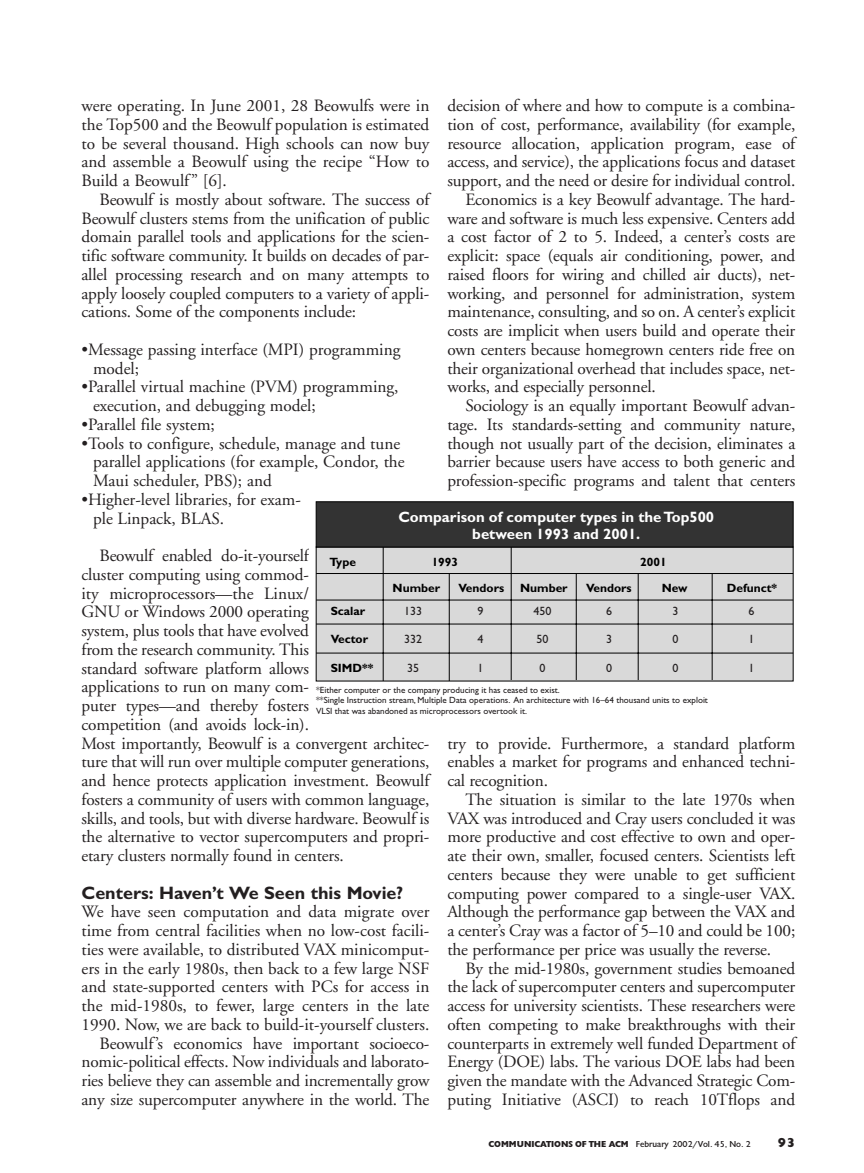
<style>
.page{position:relative;width:864px;height:1173px;background:#fff}
.page>*{position:absolute;margin:0;border:0;box-sizing:border-box;transform-origin:0 0}
.t1{font:700 18px "Gill Sans";color:#231f20}
.t2{font:17.25px/18.8px "Adobe Garamond";letter-spacing:-.01em;color:#231f20;text-align:justify}
.t3{font:700 15px/16.5px "Gill Sans";color:#fff;text-align:center}
.t4{font:900 13.5px "Gill";color:#231f20}
.t5{font:700 12px "Gill Sans";color:#000}
.t6{font:12px "Gill Sans";color:#231f20}
.t7{font:9px/10.5px "Gill Sans";color:#231f20}
.t8{font:9px "Gill";color:#231f20}
.s1{font-weight:900}
</style>
<div class="page">
<div style="left:316px;top:547px;width:478px;height:134px;background:#d9d9d9;border:1px solid #000"></div>
<hr style="left:383px;top:547px;width:1px;height:134px;background:#000">
<hr style="left:511px;top:547px;width:1px;height:133px;background:#000">
<hr style="left:576px;top:574px;width:1px;height:106px;background:#000">
<hr style="left:449px;top:574px;width:1px;height:107px;background:#000">
<hr style="left:638px;top:574px;width:1px;height:106px;background:#000">
<hr style="left:712px;top:574px;width:1px;height:106px;background:#000">
<hr style="left:316px;top:573px;width:477px;height:1px;background:#000">
<hr style="left:316px;top:600px;width:477px;height:1px;background:#000">
<hr style="left:316px;top:624px;width:477px;height:1px;background:#000">
<hr style="left:316px;top:653px;width:477px;height:1px;background:#000">
<div style="left:316px;top:501px;width:478px;height:46px;background:#333;border:1px solid #000"></div>
<p class="t2" style="left:82px;top:98px;width:349px">were operating. In June 2001, 28 Beowulfs were in the Top500 and the Beowulf population is estimated to be several thousand. High schools can now buy and assemble a Beowulf using the recipe “How to Build a Beowulf” [6].</p>
<p class="t2" style="left:82px;top:191px;width:349px;text-indent:18px">Beowulf is mostly about software. The success of Beowulf clusters stems from the unification of public domain parallel tools and applications for the scien&shy;tific software community. It builds on decades of par&shy;allel processing research and on many attempts to apply loosely coupled computers to a variety of appli&shy;cations. Some of the components include:</p>
<p class="t2" style="left:93px;top:342px;width:309px;text-indent:-12px">•Message passing interface (MPI) programming model;</p>
<p class="t2" style="left:93px;top:379px;width:307px;text-indent:-12px">•Parallel virtual machine (PVM) programming, execution, and debugging model;</p>
<p class="t2" style="left:82px;top:417px;width:135px">•Parallel file system;</p>
<p class="t2" style="left:93px;top:435px;width:313px;text-align:left;text-indent:-12px">•Tools to configure, schedule, manage and tune parallel applications (for example, Condor, the<br>Maui scheduler, PBS); and</p>
<p class="t2" style="left:93px;top:492px;width:209px;text-indent:-12px">•Higher-level libraries, for exam&shy;ple Linpack, BLAS.</p>
<p class="t2" style="left:82px;top:548px;width:349px;text-align:left;text-indent:18px">Beowulf enabled do-it-yourself<br>cluster computing using commod-<br>ity microprocessors—the Linux/<br>GNU or Windows 2000 operating<br>system, plus tools that have evolved<br>from the research community. This<br>standard software platform allows<br>applications to run on many com-<br>puter types—and thereby fosters<br>competition (and avoids lock-in).<br>Most importantly, Beowulf is a convergent architec&shy;ture that will run over multiple computer generations, and hence protects application investment. Beowulf fosters a community of users with common language, skills, and tools, but with diverse hardware. Beowulf is the alternative to vector supercomputers and propri&shy;etary clusters normally found in centers.</p>
<p class="t1" style="left:82px;top:886px;width:323px">Centers: Haven’t We Seen this Movie?</p>
<p class="t2" style="left:82px;top:904px;width:349px;text-align:right">We have seen computation and data migrate over time from central facilities when no low-cost facili&shy;ties were available, to distributed VAX minicomput&shy;ers in the early 1980s, then back to a few large NSF and state-supported centers with PCs for access in the mid-1980s, to fewer, large centers in the late 1990. Now, we are back to build-it-yourself clusters.<br>Beowulf’s economics have important socioeco&shy;nomic-political effects. Now individuals and laborato&shy;ries believe they can assemble and incrementally grow any size supercomputer anywhere in the world. The</p>
<p class="t2" style="left:447px;top:98px;width:349px">decision of where and how to compute is a combina-</p>
<p class="t2" style="left:447px;top:117px;width:349px">tion of cost, performance, availability (for example,</p>
<p class="t2" style="left:447px;top:135px;width:349px">resource allocation, application program, ease of</p>
<p class="t2" style="left:447px;top:154px;width:349px">access, and service), the applications focus and dataset</p>
<p class="t2" style="left:447px;top:173px;width:349px">support, and the need or desire for individual control.</p>
<p class="t2" style="left:465px;top:192px;width:331px">Economics is a key Beowulf advantage. The hard-</p>
<p class="t2" style="left:447px;top:210px;width:349px">ware and software is much less expensive. Centers add</p>
<p class="t2" style="left:447px;top:229px;width:349px">a cost factor of 2 to 5. Indeed, a center’s costs are</p>
<p class="t2" style="left:447px;top:248px;width:349px">explicit: space (equals air conditioning, power, and</p>
<p class="t2" style="left:447px;top:267px;width:349px">raised floors for wiring and chilled air ducts), net-</p>
<p class="t2" style="left:447px;top:285px;width:349px">working, and personnel for administration, system</p>
<p class="t2" style="left:447px;top:304px;width:349px">maintenance, consulting, and so on. A center’s explicit</p>
<p class="t2" style="left:447px;top:323px;width:349px">costs are implicit when users build and operate their</p>
<p class="t2" style="left:447px;top:342px;width:349px">own centers because homegrown centers ride free on</p>
<p class="t2" style="left:447px;top:360px;width:349px">their organizational overhead that includes space, net-</p>
<p class="t2" style="left:447px;top:379px;width:210px">works, and especially personnel.</p>
<p class="t2" style="left:465px;top:398px;width:331px">Sociology is an equally important Beowulf advan-</p>
<p class="t2" style="left:447px;top:417px;width:349px">tage. Its standards-setting and community nature,</p>
<p class="t2" style="left:447px;top:435px;width:349px">though not usually part of the decision, eliminates a</p>
<p class="t2" style="left:447px;top:454px;width:349px">barrier because users have access to both generic and</p>
<p class="t2" style="left:447px;top:473px;width:349px">profession-specific programs and talent that centers</p>
<p class="t3" style="left:398px;top:510px;width:317px">Comparison of computer types in the Top500 between 1993 and 2001.</p>
<p class="t5" style="left:329px;top:557px;width:28px">Type</p>
<p class="t5" style="left:432px;top:557px;width:28px">1993</p>
<p class="t5" style="left:640px;top:557px;width:28px">2001</p>
<p class="t5" style="left:393px;top:583px;width:49px">Number</p>
<p class="t5" style="left:459px;top:583px;width:47px">Vendors</p>
<p class="t5" style="left:520px;top:583px;width:49px">Number</p>
<p class="t5" style="left:586px;top:583px;width:47px">Vendors</p>
<p class="t5" style="left:662px;top:583px;width:27px">New</p>
<p class="t5" style="left:727px;top:583px;width:52px">Defunct*</p>
<p class="t5" style="left:331px;top:606px;width:36px">Scalar</p>
<p class="t5" style="left:331px;top:635px;width:39px">Vector</p>
<p class="t5" style="left:331px;top:663px;width:44px">SIMD**</p>
<p class="t6" style="left:404px;top:606px;width:19px">133</p>
<p class="t6" style="left:404px;top:635px;width:19px">332</p>
<p class="t6" style="left:407px;top:663px;width:13px">35</p>
<p class="t6" style="left:478px;top:606px;width:7px">9</p>
<p class="t6" style="left:478px;top:635px;width:7px">4</p>
<p class="t6" style="left:478px;top:663px;width:7px">1</p>
<p class="t6" style="left:534px;top:606px;width:19px">450</p>
<p class="t6" style="left:537px;top:635px;width:13px">50</p>
<p class="t6" style="left:540px;top:663px;width:7px">0</p>
<p class="t6" style="left:606px;top:606px;width:7px">6</p>
<p class="t6" style="left:606px;top:635px;width:7px">3</p>
<p class="t6" style="left:606px;top:663px;width:7px">0</p>
<p class="t6" style="left:673px;top:606px;width:7px">3</p>
<p class="t6" style="left:673px;top:635px;width:7px">0</p>
<p class="t6" style="left:673px;top:663px;width:7px">0</p>
<p class="t6" style="left:749px;top:606px;width:7px">6</p>
<p class="t6" style="left:749px;top:635px;width:7px">1</p>
<p class="t6" style="left:749px;top:663px;width:7px">1</p>
<p class="t7" style="left:316px;top:685px;width:393px">*Either computer or the company producing it has ceased to exist.<br>**Single Instruction stream, Multiple Data operations. An architecture with 16–64 thousand units to exploit<br>VLSI that was abandoned as microprocessors overtook it.</p>
<p class="t2" style="left:447px;top:735px;width:349px">try to provide. Furthermore, a standard platform enables a market for programs and enhanced techni&shy;cal recognition.</p>
<p class="t2" style="left:447px;top:792px;width:349px;text-indent:18px">The situation is similar to the late 1970s when VAX was introduced and Cray users concluded it was more productive and cost effective to own and oper&shy;ate their own, smaller, focused centers. Scientists left centers because they were unable to get sufficient computing power compared to a single-user VAX.<br>Although the performance gap between the VAX and a center’s Cray was a factor of 5–10 and could be 100; the performance per price was usually the reverse.</p>
<p class="t2" style="left:447px;top:960px;width:349px;text-indent:18px">By the mid-1980s, government studies bemoaned the lack of supercomputer centers and supercomputer access for university scientists. These researchers were often competing to make breakthroughs with their counterparts in extremely well funded Department of Energy (DOE) labs. The various DOE labs had been given the mandate with the Advanced Strategic Com&shy;puting Initiative (ASCI) to reach 10Tflops and</p>
<p class="t8" style="left:488px;top:1141px;width:264px"><span class="s1">COMMUNICATIONS OF THE ACM</span> February 2002/Vol. 45, No. 2</p>
<p class="t4" style="left:777px;top:1138px;width:19px">93</p>
</div>
